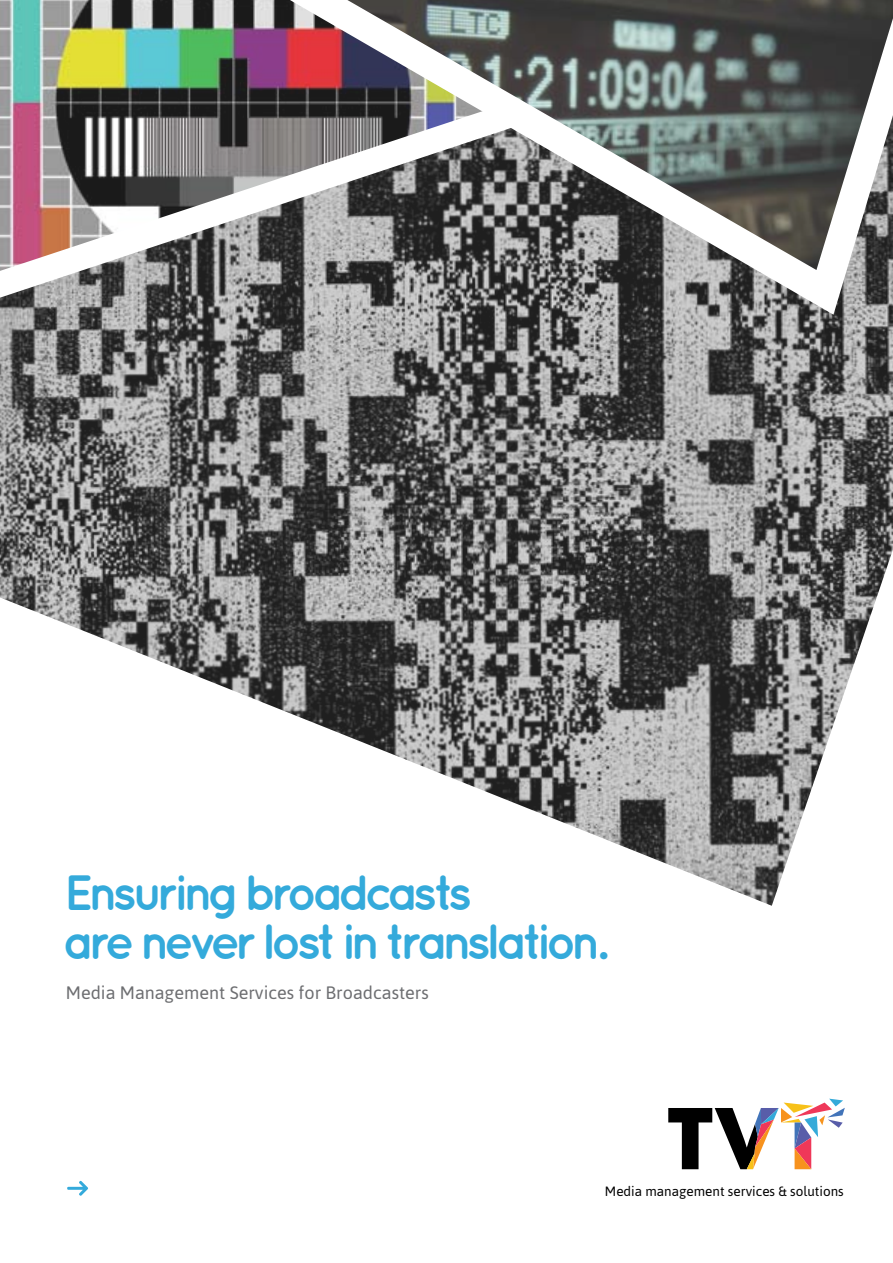
<style>
.page{position:relative;width:893px;height:1263px;background:#fff}
.page>*{position:absolute;margin:0;border:0;box-sizing:border-box;transform-origin:0 0}
.t1{font:700 49.5px/49.1px "Quicksand";letter-spacing:-.11em;color:#34aadb}
.t2{font:18px "Asap";color:#6d6e71}
.t3{font:13.5px "Asap";color:#000}
</style>
<div class="page">
<svg style="left:668px;top:1099px;width:177px;height:70px"></svg>
<img style="left:0;top:271px;width:893px;height:635px">
<img style="left:0;top:0;width:290px;height:271px">
<svg style="left:290px;top:0;width:603px;height:315px;background:#8d8081"></svg>
<img style="left:347px;top:0;width:546px;height:270px">
<svg style="left:67px;top:1180px;width:21px;height:16px"></svg>
<p class="t1" style="left:64px;top:867px;width:545px">Ensuring broadcasts<br>are never lost in translation.</p>
<p class="t2" style="left:66px;top:981px;width:365px">Media Management Services for Broadcasters</p>
<p class="t3" style="left:605px;top:1182px;width:240px">Media management services &amp; solutions</p>
</div>
